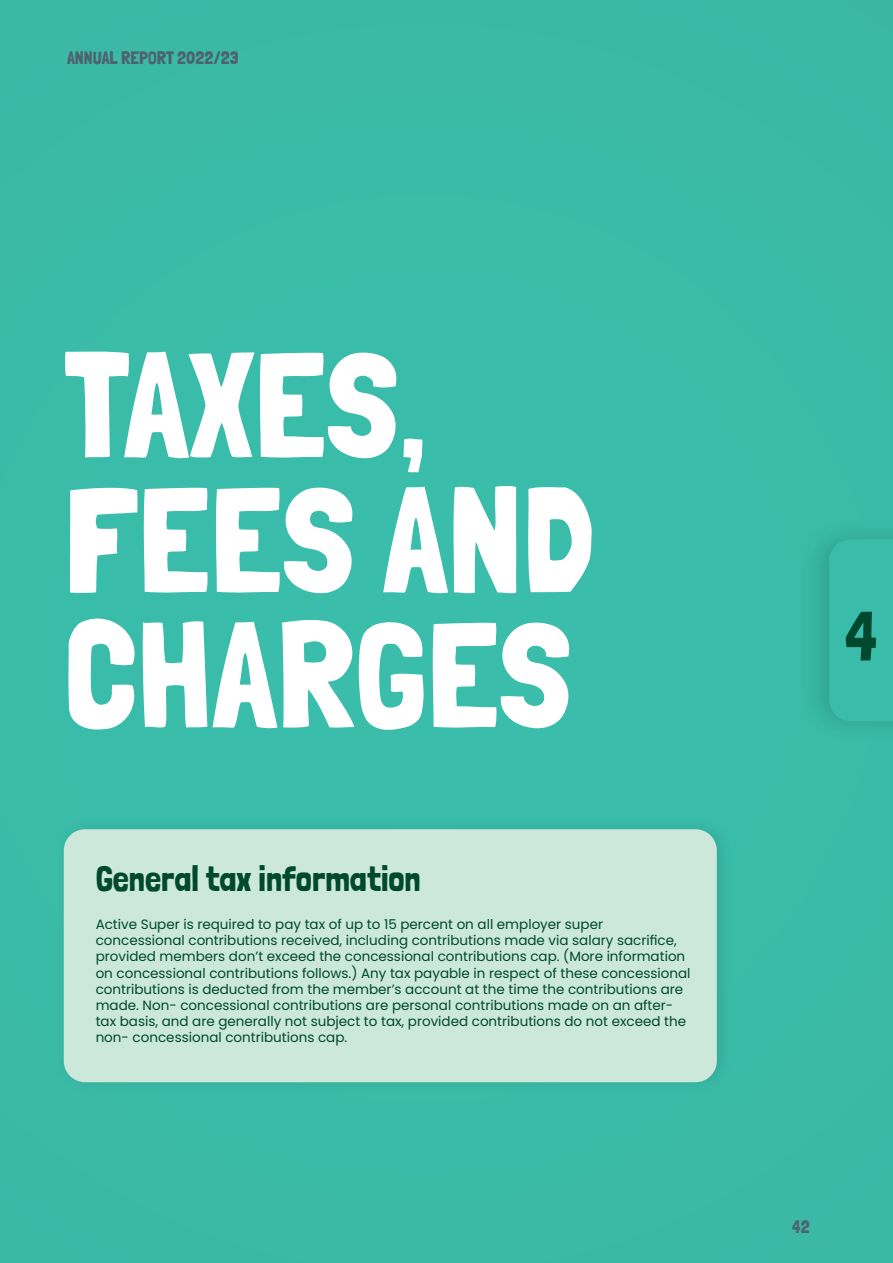
<style>
.page{position:relative;width:893px;height:1263px;background:#3abba9}
.page>*{position:absolute;margin:0;border:0;box-sizing:border-box;transform-origin:0 0}
.t1{font:150px/135px "Londrina Solid";color:#fff}
.t2{font:69px "Londrina Solid";color:#00492e}
.t3{font:36px "Londrina Solid";color:#00492e}
.t4{font:18px "Londrina Solid";color:#4d646f}
.t5{font:13.5px/16.2px "Poppins";color:#00492e}
</style>
<div class="page">
<div style="left:64px;top:829px;width:653px;height:253px;background:#cbe8db;border-radius:21px"></div>
<div style="left:797px;top:516px;width:96px;height:229px;background:#000;opacity:.15"></div>
<svg style="left:829px;top:539px;width:64px;height:182px"></svg>
<h3 class="t4" style="left:67px;top:47px;width:173px">ANNUAL REPORT 2022/23</h3>
<h1 class="t1" style="left:64px;top:335px;width:532px">TAXES,<br>FEES AND<br>CHARGES</h1>
<h3 class="t3" style="left:96px;top:857px;width:327px">General tax information</h3>
<p class="t5" style="left:96px;top:916px;width:596px">Active Super is required to pay tax of up to 15 percent on all employer super concessional contributions received, including contributions made via salary sacrifice, provided members don’t exceed the concessional contributions cap. (More information on concessional contributions follows.) Any tax payable in respect of these concessional contributions is deducted from the member’s account at the time the contributions are made. Non- concessional contributions are personal contributions made on an after&shy;tax basis, and are generally not subject to tax, provided contributions do not exceed the non- concessional contributions cap.</p>
<h2 class="t2" style="left:845px;top:596px;width:34px">4</h2>
<h3 class="t4" style="left:792px;top:1216px;width:19px">42</h3>
</div>
